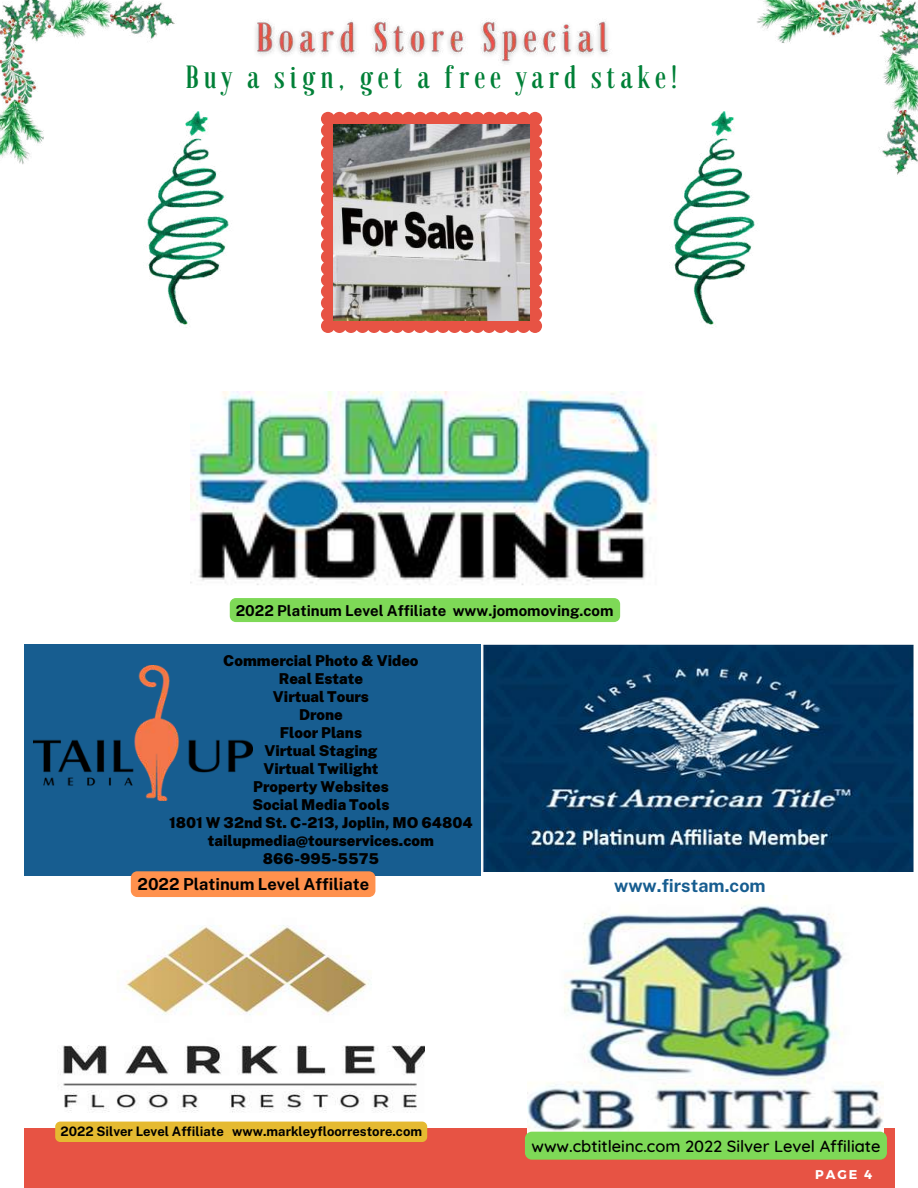
<style>
.page{position:relative;width:918px;height:1188px;background:#fff}
.page>*{position:absolute;margin:0;border:0;box-sizing:border-box;transform-origin:0 0}
.t1{font:31.5px "Granaina limpia";letter-spacing:.15em;color:#008037}
.t2{font:700 18px "Public Sans";color:#175d90}
.t3{font:500 16.5px "Quicksand";color:#000}
.t4{font:700 16.5px "Public Sans";color:#000}
.t5{font:900 15px/18px "Public Sans";color:#000;text-align:center}
.t6{font:700 15px "Public Sans";color:#000}
.t7{font:700 13.05px "Public Sans";color:#000}
.t8{font:700 12.75px "Montserrat";color:#fff}
</style>
<div class="page">
<div style="left:24px;top:1128px;width:871px;height:60px;background:#e75344"></div>
<img style="left:757px;top:0;width:161px;height:175px">
<img style="left:0;top:0;width:175px;height:164px">
<svg style="left:321px;top:112px;width:221px;height:221px;background:#e85f51"></svg>
<img style="left:333px;top:124px;width:197px;height:197px">
<img style="left:101px;top:112px;width:128px;height:216px">
<img style="left:255px;top:20px;width:355px;height:44px">
<img style="left:673px;top:112px;width:121px;height:216px">
<img style="left:191px;top:392px;width:466px;height:193px">
<div style="left:230px;top:598px;width:390px;height:24px;background:#7ed957"></div>
<img style="left:482px;top:644px;width:431px;height:227px">
<div style="left:24px;top:644px;width:457px;height:232px;background:#175d90"></div>
<img style="left:34px;top:666px;width:219px;height:135px">
<div style="left:131px;top:871px;width:244px;height:26px;background:#ff914d"></div>
<img style="left:58px;top:925px;width:367px;height:198px">
<div style="left:55px;top:1122px;width:372px;height:20px;background:#e5ba31;border-radius:5px"></div>
<img style="left:528px;top:904px;width:355px;height:228px">
<div style="left:525px;top:1132px;width:362px;height:28px;background:#7ed957"></div>
<h1 class="t1" style="left:185px;top:64px;width:494px">Buy a sign, get a free yard stake!</h1>
<p class="t6" style="left:236px;top:601px;width:379px">2022 Platinum Level Affiliate www.jomomoving.com</p>
<p class="t5" style="left:169px;top:652px;width:305px">Commercial Photo &amp; Video<br>Real Estate<br>Virtual Tours<br>Drone<br>Floor Plans<br>Virtual Staging<br>Virtual Twilight<br>Property Websites<br>Social Media Tools<br>1801 W 32nd St. C-213, Joplin, MO 64804 tailupmedia@tourservices.com<br>866-995-5575</p>
<p class="t4" style="left:138px;top:875px;width:233px">2022 Platinum Level Affiliate</p>
<p class="t2" style="left:614px;top:875px;width:153px">www.firstam.com</p>
<p class="t7" style="left:60px;top:1124px;width:363px">2022 Silver Level Affiliate www.markleyfloorrestore.com</p>
<p class="t3" style="left:532px;top:1135px;width:351px">www.cbtitleinc.com 2022 Silver Level Affiliate</p>
<p class="t8" style="left:815px;top:1166px;width:58px">PAGE 4</p>
</div>
